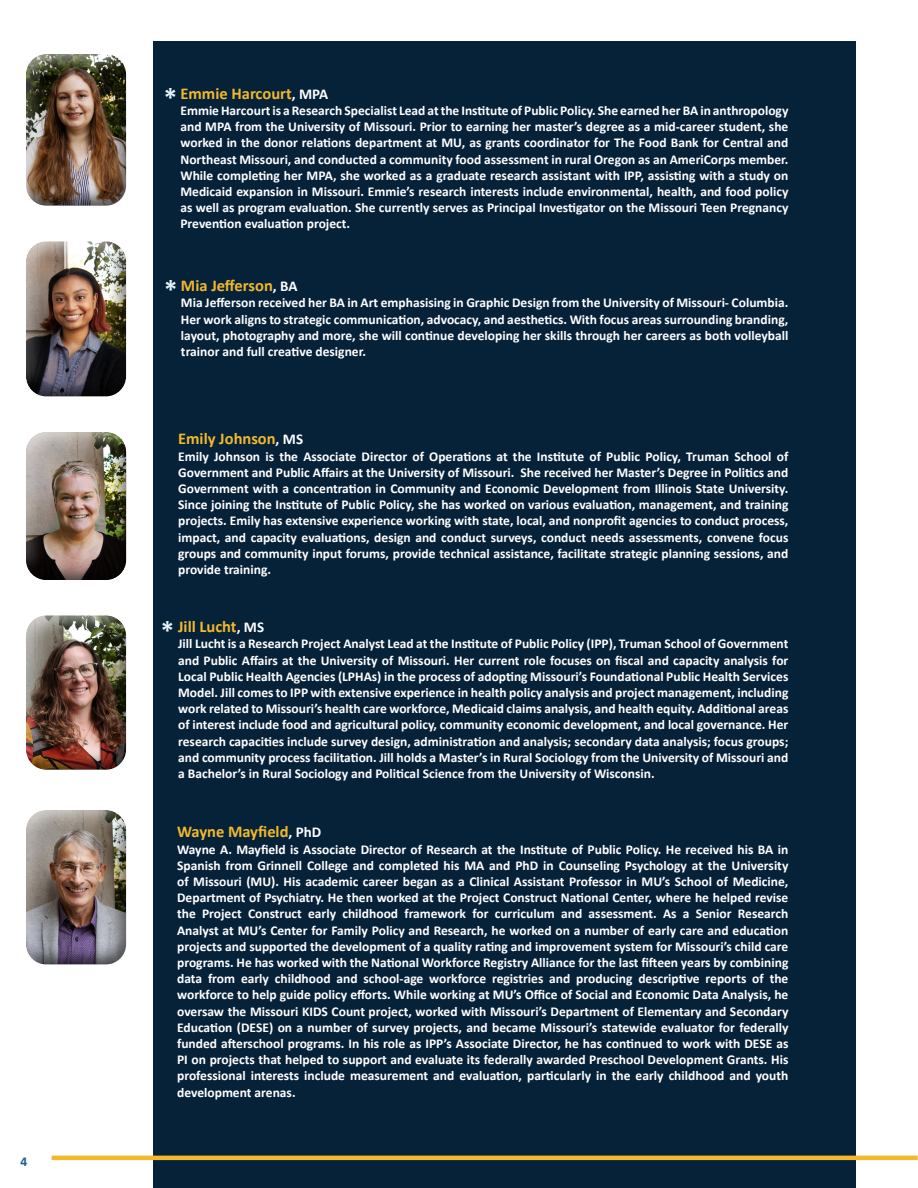
<style>
.page{position:relative;width:918px;height:1188px;background:#fff}
.page>*{position:absolute;margin:0;border:0;box-sizing:border-box;transform-origin:0 0}
.t1{font:700 27px "Calibri";color:#e5f3fb}
.t2{font:700 16.5px "Calibri";color:#f2b92b}
.t3{font:700 13.5px/16.2px "Calibri";color:#fff;text-align:justify}
.t4{font:700 13.5px "Calibri";color:#1c5f91}
.s1{font-size:15px;color:#fff}
</style>
<div class="page">
<div style="left:153px;top:41px;width:703px;height:1147px;background:#062239"></div>
<div style="left:25px;top:239px;width:103px;height:159px;background:#231f20;opacity:.75"></div>
<div style="left:26px;top:429px;width:102px;height:152px;background:#231f20;opacity:.75"></div>
<div style="left:24px;top:614px;width:104px;height:157px;background:#231f20;opacity:.75"></div>
<div style="left:25px;top:808px;width:103px;height:157px;background:#231f20;opacity:.75"></div>
<hr style="left:52px;top:1156px;width:866px;height:4px;background:#f2b92b">
<div style="left:26px;top:52px;width:102px;height:155px;background:#231f20;opacity:.75"></div>
<p class="t4" style="left:21px;top:1152px;width:8px">4</p>
<p class="t2" style="left:180px;top:82px;width:149px">Emmie Harcourt<span class="s1">, MPA</span></p>
<p class="t3" style="left:180px;top:102px;width:609px">Emmie Harcourt is a Research Specialist Lead at the Institute of Public Policy. She earned her BA in anthropology and MPA from the University of Missouri. Prior to earning her master’s degree as a mid-career student, she worked in the donor relations department at MU, as grants coordinator for The Food Bank for Central and Northeast Missouri, and conducted a community food assessment in rural Oregon as an AmeriCorps member.<br>While completing her MPA, she worked as a graduate research assistant with IPP, assisting with a study on Medicaid expansion in Missouri. Emmie’s research interests include environmental, health, and food policy as well as program evaluation. She currently serves as Principal Investigator on the Missouri Teen Pregnancy Prevention evaluation project.</p>
<p class="t1" style="left:164px;top:79px;width:15px">*</p>
<p class="t1" style="left:164px;top:271px;width:15px">*</p>
<p class="t2" style="left:181px;top:274px;width:118px">Mia Jefferson<span class="s1">, BA</span></p>
<p class="t3" style="left:181px;top:295px;width:609px">Mia Jefferson received her BA in Art emphasising in Graphic Design from the University of Missouri- Columbia.<br>Her work aligns to strategic communication, advocacy, and aesthetics. With focus areas surrounding branding, layout, photography and more, she will continue developing her skills through her careers as both volleyball trainor and full creative designer.</p>
<p class="t2" style="left:178px;top:427px;width:126px">Emily Johnson<span class="s1">, MS</span></p>
<p class="t3" style="left:178px;top:448px;width:612px">Emily Johnson is the Associate Director of Operations at the Institute of Public Policy, Truman School of Government and Public Affairs at the University of Missouri. She received her Master’s Degree in Politics and Government with a concentration in Community and Economic Development from Illinois State University.<br>Since joining the Institute of Public Policy, she has worked on various evaluation, management, and training projects. Emily has extensive experience working with state, local, and nonprofit agencies to conduct process, impact, and capacity evaluations, design and conduct surveys, conduct needs assessments, convene focus groups and community input forums, provide technical assistance, facilitate strategic planning sessions, and provide training.</p>
<p class="t2" style="left:178px;top:615px;width:87px">Jill Lucht<span class="s1">, MS</span></p>
<p class="t3" style="left:178px;top:636px;width:612px">Jill Lucht is a Research Project Analyst Lead at the Institute of Public Policy (IPP), Truman School of Government and Public Affairs at the University of Missouri. Her current role focuses on fiscal and capacity analysis for Local Public Health Agencies (LPHAs) in the process of adopting Missouri’s Foundational Public Health Services Model. Jill comes to IPP with extensive experience in health policy analysis and project management, including work related to Missouri’s health care workforce, Medicaid claims analysis, and health equity. Additional areas of interest include food and agricultural policy, community economic development, and local governance. Her research capacities include survey design, administration and analysis; secondary data analysis; focus groups; and community process facilitation. Jill holds a Master’s in Rural Sociology from the University of Missouri and a Bachelor’s in Rural Sociology and Political Science from the University of Wisconsin.</p>
<p class="t1" style="left:161px;top:612px;width:15px">*</p>
<p class="t2" style="left:177px;top:820px;width:146px">Wayne Mayfield<span class="s1">, PhD</span></p>
<p class="t3" style="left:177px;top:841px;width:613px">Wayne A. Mayfield is Associate Director of Research at the Institute of Public Policy. He received his BA in Spanish from Grinnell College and completed his MA and PhD in Counseling Psychology at the University of Missouri (MU). His academic career began as a Clinical Assistant Professor in MU’s School of Medicine, Department of Psychiatry. He then worked at the Project Construct National Center, where he helped revise the Project Construct early childhood framework for curriculum and assessment. As a Senior Research Analyst at MU’s Center for Family Policy and Research, he worked on a number of early care and education projects and supported the development of a quality rating and improvement system for Missouri’s child care programs. He has worked with the National Workforce Registry Alliance for the last fifteen years by combining data from early childhood and school-age workforce registries and producing descriptive reports of the workforce to help guide policy efforts. While working at MU’s Office of Social and Economic Data Analysis, he oversaw the Missouri KIDS Count project, worked with Missouri’s Department of Elementary and Secondary Education (DESE) on a number of survey projects, and became Missouri’s statewide evaluator for federally funded afterschool programs. In his role as IPP’s Associate Director, he has continued to work with DESE as PI on projects that helped to support and evaluate its federally awarded Preschool Development Grants. His professional interests include measurement and evaluation, particularly in the early childhood and youth development arenas.</p>
</div>
